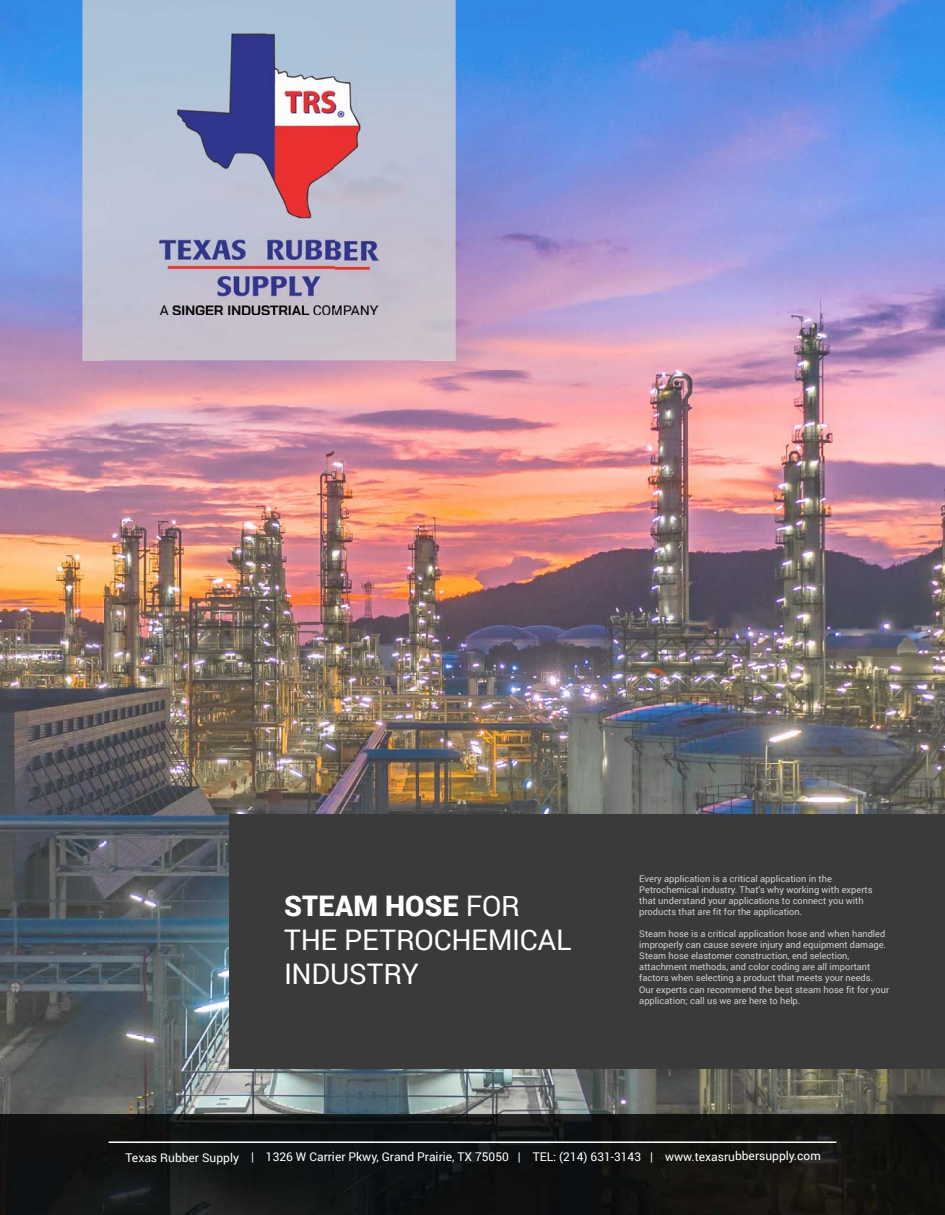
<style>
.page{position:relative;width:945px;height:1215px;background:#fff}
.page>*{position:absolute;margin:0;border:0;box-sizing:border-box;transform-origin:0 0}
.t1{font:28.35px/34px "Roboto";letter-spacing:-.005em;color:#fff}
.t2{font:12px "Roboto";letter-spacing:-.005em;color:#fff}
.t3{font:9.3px/11.1px "Roboto";color:#cfcfcf}
.s1{font-weight:900}
</style>
<div class="page">
<img style="left:0;top:0;width:104px;height:1115px">
<img style="left:421px;top:0;width:524px;height:1115px">
<img style="left:104px;top:360px;width:317px;height:755px">
<img style="left:0;top:1115px;width:945px;height:100px">
<img style="left:83px;top:0;width:372px;height:360px">
<hr style="left:109px;top:1141px;width:727px;height:2px;background:#fff">
<div style="left:229px;top:815px;width:716px;height:254px;background:#3a3a3a"></div>
<img style="left:160px;top:33px;width:218px;height:282px">
<h1 class="t1" style="left:284px;top:888px;width:289px"><span class="s1">STEAM HOSE</span> FOR<br>THE PETROCHEMICAL<br>INDUSTRY</h1>
<p class="t3" style="left:639px;top:872px;width:235px">Every application is a critical application in the Petrochemical industry. That’s why working with experts that understand your applications to connect you with products that are fit for the application.</p>
<p class="t3" style="left:639px;top:928px;width:251px">Steam hose is a critical application hose and when handled improperly can cause severe injury and equipment damage.<br>Steam hose elastomer construction, end selection, attachment methods, and color coding are all important factors when selecting a product that meets your needs.<br>Our experts can recommend the best steam hose fit for your application; call us we are here to help.</p>
<p class="t2" style="left:125px;top:1148px;width:697px">Texas Rubber Supply | 1326 W Carrier Pkwy, Grand Prairie, TX 75050 | TEL: (214) 631-3143 | www.texasrubbersupply.com</p>
</div>
